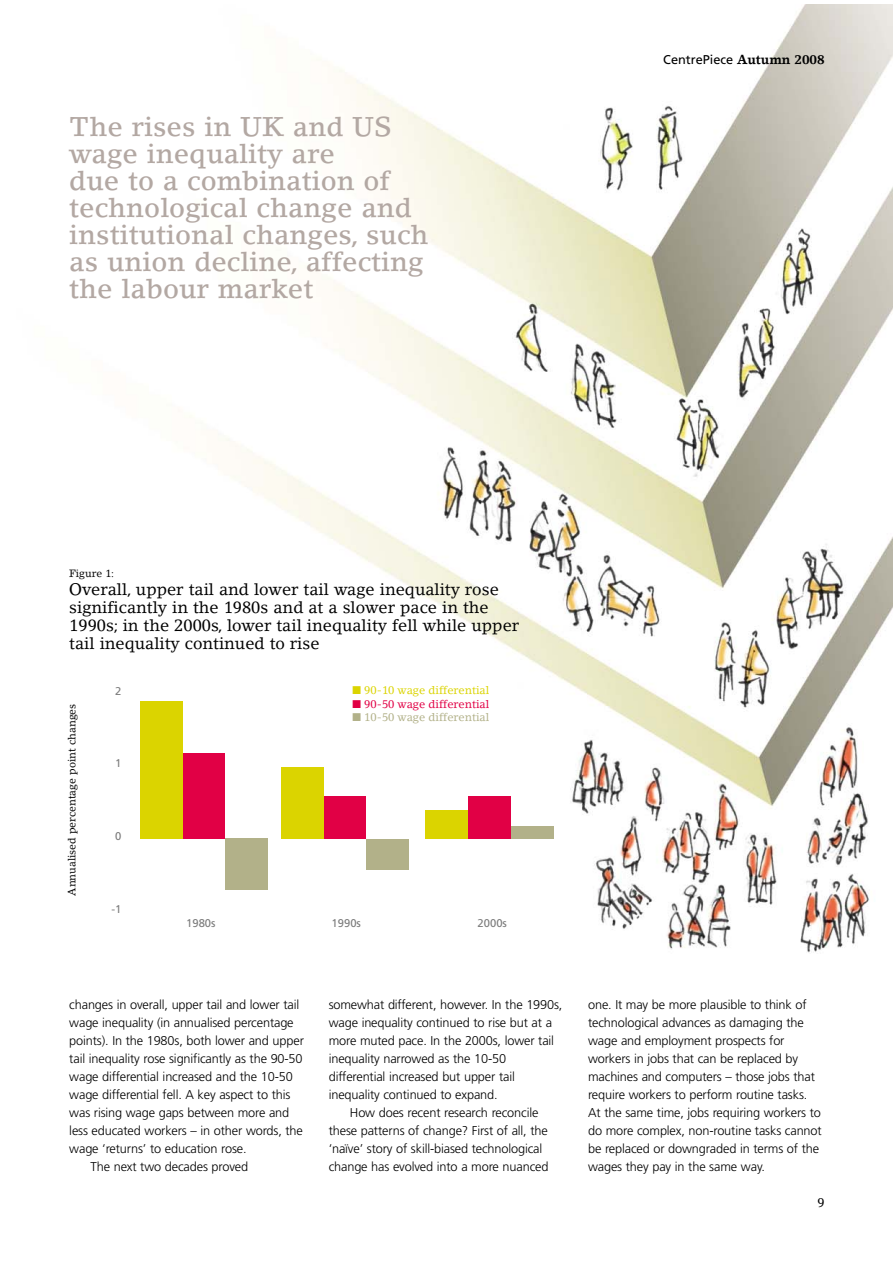
<style>
.page{position:relative;width:893px;height:1263px;background:#fff}
.page>*{position:absolute;margin:0;border:0;box-sizing:border-box;transform-origin:0 0}
.t1{font:500 27px/27px "Lino Letter";color:#b3a8a3}
.t2{font:16.5px/18px "Lino Letter";color:#000}
.t3{font:300 12.75px/18px "Frutiger";letter-spacing:-.01em;color:#000}
.t4{font:12.75px "Frutiger";color:#000}
.t5{font:12.75px "Lino Letter";color:#000}
.t6{font:11.25px "Lino Letter";color:#dbd400}
.t7{font:11.25px "Lino Letter";color:#e10045}
.t8{font:11.25px "Lino Letter";color:#b2b189}
.t9{font:11.25px "Frutiger";color:#7c7c7c}
.t10{font:10.5px "Lino Letter";color:#000}
.s1{font-family:"Lino Letter";font-weight:700}
</style>
<div class="page">
<img style="left:140px;top:4px;width:753px;height:949px">
<div style="left:183px;top:753px;width:42px;height:86px;background:#e10045"></div>
<div style="left:225px;top:839px;width:43px;height:51px;background:#b2b189"></div>
<div style="left:140px;top:702px;width:43px;height:137px;background:#dbd400"></div>
<div style="left:324px;top:796px;width:42px;height:43px;background:#e10045"></div>
<div style="left:366px;top:839px;width:43px;height:30px;background:#b2b189"></div>
<div style="left:281px;top:767px;width:43px;height:72px;background:#dbd400"></div>
<div style="left:468px;top:796px;width:43px;height:43px;background:#e10045"></div>
<div style="left:511px;top:826px;width:42px;height:13px;background:#b2b189"></div>
<div style="left:426px;top:811px;width:42px;height:28px;background:#dbd400"></div>
<h1 class="t1" style="left:69px;top:115px;width:361px">The rises in UK and US wage inequality are<br>due to a combination of technological change and institutional changes, such as union decline, affecting the labour market</h1>
<p class="t4" style="left:663px;top:54px;width:163px">CentrePiece <span class="s1">Autumn 2008</span></p>
<p class="t10" style="left:69px;top:569px;width:46px">Figure 1:</p>
<p class="t2" style="left:69px;top:581px;width:451px">Overall, upper tail and lower tail wage inequality rose significantly in the 1980s and at a slower pace in the 1990s; in the 2000s, lower tail inequality fell while upper tail inequality continued to rise</p>
<p class="t9" style="left:115px;top:686px;width:8px">2</p>
<p class="t6" style="left:353px;top:686px;width:138px">■ 90-10 wage differential</p>
<p class="t7" style="left:353px;top:699px;width:138px">■ 90-50 wage differential</p>
<p class="t8" style="left:353px;top:713px;width:138px">■ 10-50 wage differential</p>
<p class="t10" style="left:68px;top:896px;width:193px;rotate:-90deg">Annualised percentage point changes</p>
<p class="t9" style="left:115px;top:759px;width:8px">1</p>
<p class="t9" style="left:115px;top:832px;width:8px">0</p>
<p class="t9" style="left:111px;top:904px;width:12px">-1</p>
<p class="t9" style="left:186px;top:919px;width:31px">1980s</p>
<p class="t9" style="left:332px;top:919px;width:31px">1990s</p>
<p class="t9" style="left:478px;top:919px;width:31px">2000s</p>
<p class="t3" style="left:69px;top:996px;width:231px">changes in overall, upper tail and lower tail</p>
<p class="t3" style="left:69px;top:1014px;width:226px">wage inequality (in annualised percentage</p>
<p class="t3" style="left:69px;top:1032px;width:236px">points). In the 1980s, both lower and upper</p>
<p class="t3" style="left:69px;top:1050px;width:235px">tail inequality rose significantly as the 90-50</p>
<p class="t3" style="left:69px;top:1068px;width:225px">wage differential increased and the 10-50</p>
<p class="t3" style="left:69px;top:1086px;width:223px">wage differential fell. A key aspect to this</p>
<p class="t3" style="left:69px;top:1104px;width:221px">was rising wage gaps between more and</p>
<p class="t3" style="left:69px;top:1122px;width:235px">less educated workers – in other words, the</p>
<p class="t3" style="left:69px;top:1140px;width:179px">wage ‘returns’ to education rose.</p>
<p class="t3" style="left:91px;top:1158px;width:159px">The next two decades proved</p>
<p class="t3" style="left:329px;top:996px;width:235px">somewhat different, however. In the 1990s,</p>
<p class="t3" style="left:329px;top:1014px;width:225px">wage inequality continued to rise but at a</p>
<p class="t3" style="left:329px;top:1032px;width:227px">more muted pace. In the 2000s, lower tail</p>
<p class="t3" style="left:329px;top:1050px;width:179px">inequality narrowed as the 10-50</p>
<p class="t3" style="left:329px;top:1068px;width:188px">differential increased but upper tail</p>
<p class="t3" style="left:329px;top:1086px;width:170px">inequality continued to expand.</p>
<p class="t3" style="left:350px;top:1104px;width:190px">How does recent research reconcile</p>
<p class="t3" style="left:329px;top:1122px;width:221px">these patterns of change? First of all, the</p>
<p class="t3" style="left:329px;top:1140px;width:215px">‘naïve’ story of skill-biased technological</p>
<p class="t3" style="left:329px;top:1158px;width:221px">change has evolved into a more nuanced</p>
<p class="t3" style="left:588px;top:996px;width:235px">one. It may be more plausible to think of technological advances as damaging the wage and employment prospects for workers in jobs that can be replaced by machines and computers – those jobs that require workers to perform routine tasks.<br>At the same time, jobs requiring workers to do more complex, non-routine tasks cannot be replaced or downgraded in terms of the wages they pay in the same way.</p>
<p class="t5" style="left:818px;top:1197px;width:9px">9</p>
</div>
